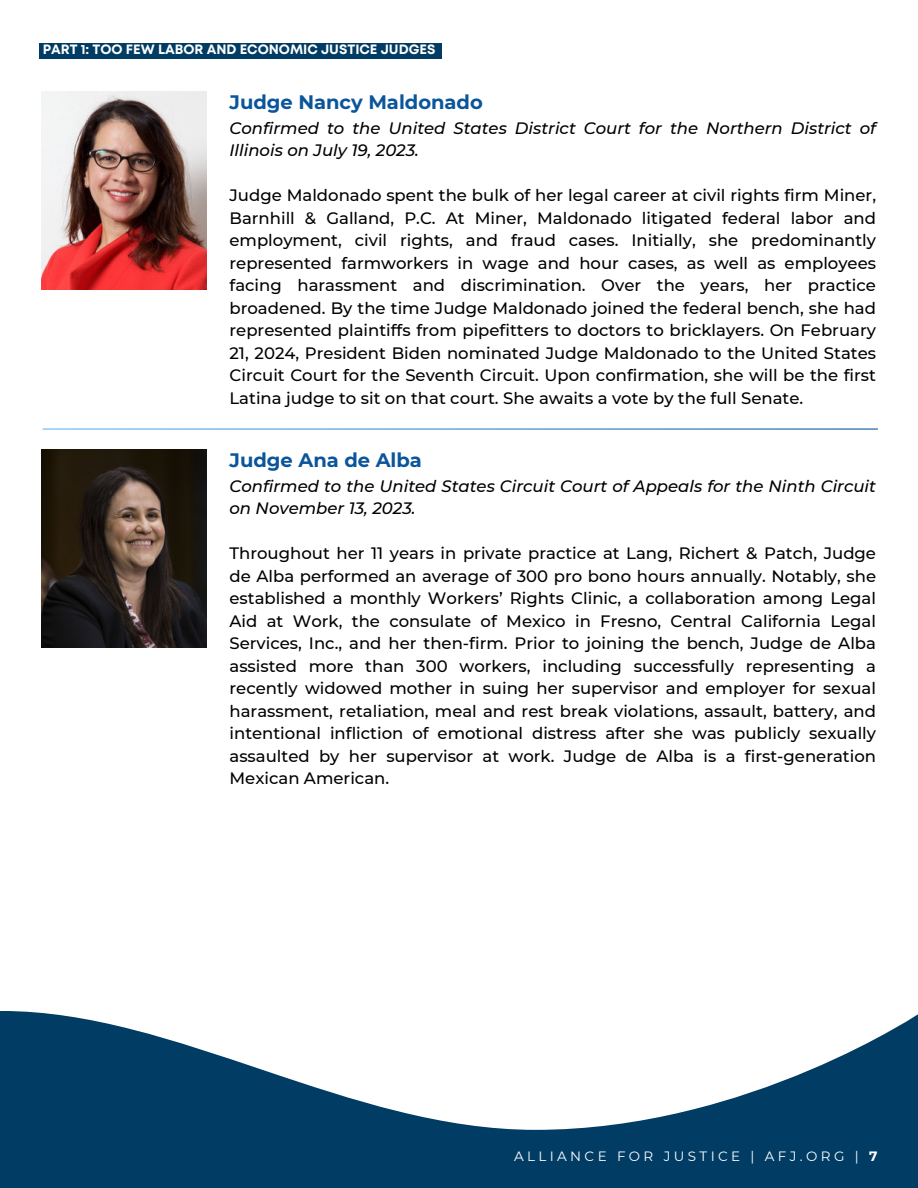
<style>
.page{position:relative;width:918px;height:1188px;background:#fff}
.page>*{position:absolute;margin:0;border:0;box-sizing:border-box;transform-origin:0 0}
.t1{font:700 19.5px "Montserrat";color:#0a559b}
.t2{font:500 16.5px/22.5px "Montserrat";color:#000;text-align:justify}
.t3{font:italic 500 16.5px/22.5px "Montserrat";color:#000}
.t4{font:700 13.5px "Mont";color:#fff}
.t5{font:13.5px "Montserrat";letter-spacing:.25em;color:#fff}
.s1{font-weight:700}
</style>
<div class="page">
<svg style="left:0;top:1011px;width:918px;height:177px;fill:#003c64"></svg>
<div style="left:39px;top:43px;width:403px;height:16px;background:#003c64"></div>
<img style="left:42px;top:92px;width:164px;height:198px">
<img style="left:42px;top:450px;width:164px;height:198px">
<p class="t4" style="left:43px;top:44px;width:394px">PART 1: TOO FEW LABOR AND ECONOMIC JUSTICE JUDGES</p>
<h1 class="t1" style="left:230px;top:90px;width:255px">Judge Nancy Maldonado</h1>
<h1 class="t3" style="left:230px;top:117px;width:648px">Confirmed to the United States District Court for the Northern District of<br>Illinois on July 19, 2023.</h1>
<p class="t2" style="left:230px;top:184px;width:648px">Judge Maldonado spent the bulk of her legal career at civil rights firm Miner, Barnhill &amp; Galland, P.C. At Miner, Maldonado litigated federal labor and employment, civil rights, and fraud cases. Initially, she predominantly represented farmworkers in wage and hour cases, as well as employees facing harassment and discrimination. Over the years, her practice broadened. By the time Judge Maldonado joined the federal bench, she had represented plaintiffs from pipefitters to doctors to bricklayers. On February 21, 2024, President Biden nominated Judge Maldonado to the United States Circuit Court for the Seventh Circuit. Upon confirmation, she will be the first Latina judge to sit on that court. She awaits a vote by the full Senate.</p>
<h1 class="t1" style="left:230px;top:448px;width:194px">Judge Ana de Alba</h1>
<h1 class="t3" style="left:230px;top:475px;width:648px">Confirmed to the United States Circuit Court of Appeals for the Ninth Circuit on November 13, 2023.</h1>
<p class="t2" style="left:230px;top:542px;width:648px">Throughout her 11 years in private practice at Lang, Richert &amp; Patch, Judge de Alba performed an average of 300 pro bono hours annually. Notably, she established a monthly Workers’ Rights Clinic, a collaboration among Legal Aid at Work, the consulate of Mexico in Fresno, Central California Legal Services, Inc., and her then-firm. Prior to joining the bench, Judge de Alba assisted more than 300 workers, including successfully representing a recently widowed mother in suing her supervisor and employer for sexual harassment, retaliation, meal and rest break violations, assault, battery, and intentional infliction of emotional distress after she was publicly sexually assaulted by her supervisor at work. Judge de Alba is a first-generation Mexican American.</p>
<h2 class="t5" style="left:514px;top:1148px;width:365px">ALLIANCE FOR JUSTICE | AFJ.ORG | <span class="s1">7</span></h2>
</div>
